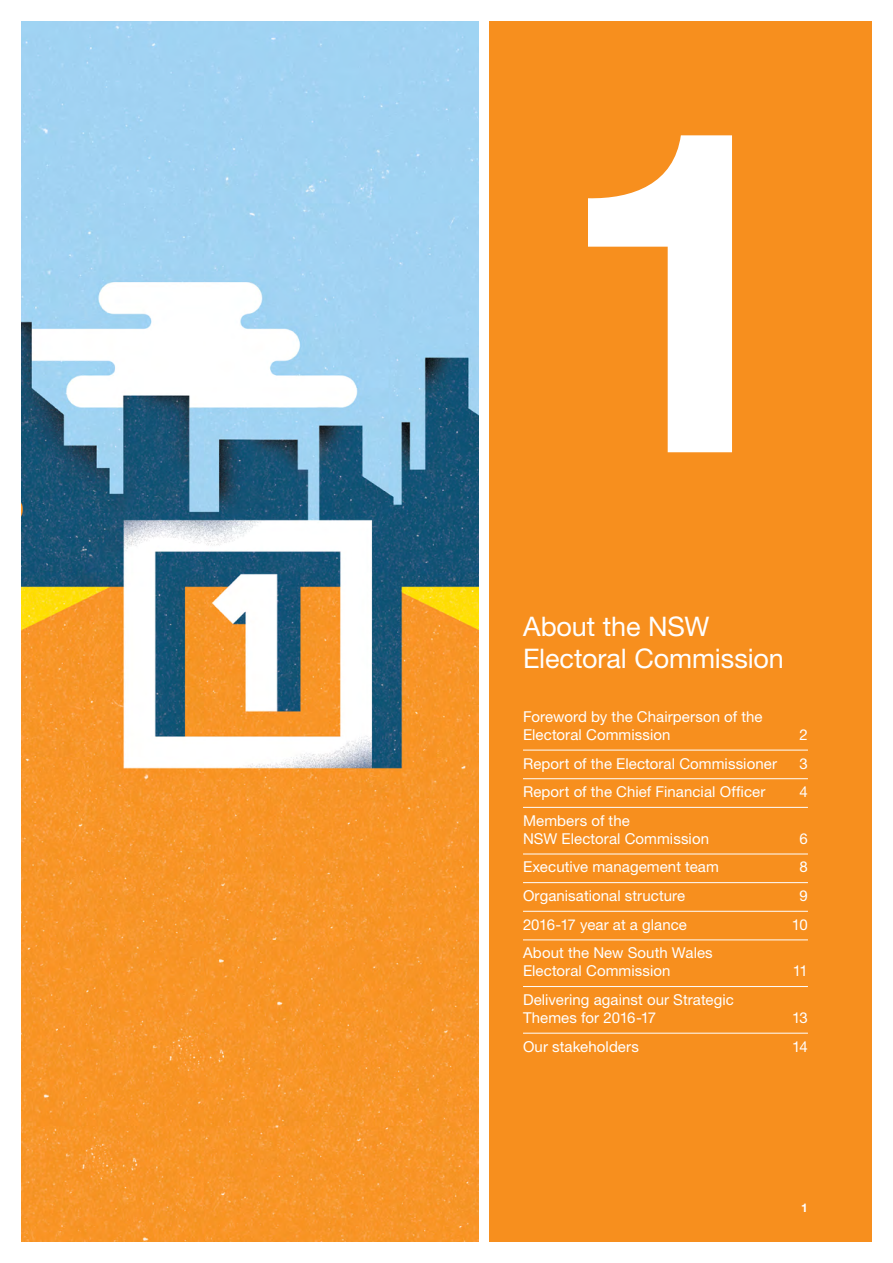
<style>
.page{position:relative;width:893px;height:1263px;background:#fff}
.page>*{position:absolute;margin:0;border:0;box-sizing:border-box;transform-origin:0 0}
.t1{font:700 452.7px "Helvetica Neue LT Std";color:#fff}
.t2{font:27px/32.4px "Helvetica Neue LT Std";letter-spacing:-.005em;color:#fff}
.SS_Contents_page_no{font:15px/18px "Helvetica Neue LT Std";letter-spacing:.005em;color:#fff}
.t3{font:700 12px "Helvetica Neue LT Std";color:#fff}
</style>
<div class="page">
<div style="left:489px;top:21px;width:383px;height:1221px;background:#f78f1e"></div>
<hr style="left:523px;top:750px;width:285px;height:1px;background:#fff">
<hr style="left:523px;top:778px;width:285px;height:1px;background:#fff">
<hr style="left:523px;top:807px;width:285px;height:1px;background:#fff">
<hr style="left:523px;top:854px;width:285px;height:1px;background:#fff">
<hr style="left:523px;top:882px;width:285px;height:1px;background:#fff">
<hr style="left:523px;top:911px;width:285px;height:1px;background:#fff">
<hr style="left:523px;top:939px;width:285px;height:1px;background:#fff">
<hr style="left:523px;top:986px;width:285px;height:1px;background:#fff">
<hr style="left:523px;top:1033px;width:285px;height:1px;background:#fff">
<img style="left:21px;top:21px;width:457px;height:1221px">
<h1 class="t1" style="left:554px;top:11px;width:253px">1</h1>
<p class="t2" style="left:523px;top:610px;width:262px">About the NSW<br>Electoral Commission</p>
<p class="SS_Contents_page_no" style="left:523px;top:707px;width:241px">Foreword by the Chairperson of the<br>Electoral Commission</p>
<p class="SS_Contents_page_no" style="left:800px;top:725px;width:10px">2</p>
<p class="SS_Contents_page_no" style="left:523px;top:754px;width:255px">Report of the Electoral Commissioner</p>
<p class="SS_Contents_page_no" style="left:800px;top:754px;width:10px">3</p>
<p class="SS_Contents_page_no" style="left:523px;top:783px;width:244px">Report of the Chief Financial Officer</p>
<p class="SS_Contents_page_no" style="left:800px;top:783px;width:10px">4</p>
<p class="SS_Contents_page_no" style="left:523px;top:811px;width:188px">Members of the<br>NSW Electoral Commission</p>
<p class="SS_Contents_page_no" style="left:800px;top:829px;width:10px">6</p>
<p class="SS_Contents_page_no" style="left:523px;top:858px;width:197px">Executive management team</p>
<p class="SS_Contents_page_no" style="left:800px;top:858px;width:10px">8</p>
<p class="SS_Contents_page_no" style="left:523px;top:886px;width:164px">Organisational structure</p>
<p class="SS_Contents_page_no" style="left:800px;top:886px;width:10px">9</p>
<p class="SS_Contents_page_no" style="left:523px;top:915px;width:165px">2016-17 year at a glance</p>
<p class="SS_Contents_page_no" style="left:792px;top:915px;width:17px">10</p>
<p class="SS_Contents_page_no" style="left:523px;top:944px;width:191px">About the New South Wales<br>Electoral Commission</p>
<p class="SS_Contents_page_no" style="left:793px;top:962px;width:17px">11</p>
<p class="SS_Contents_page_no" style="left:523px;top:990px;width:212px">Delivering against our Strategic<br>Themes for 2016-17</p>
<p class="SS_Contents_page_no" style="left:792px;top:1008px;width:17px">13</p>
<p class="SS_Contents_page_no" style="left:523px;top:1037px;width:117px">Our stakeholders</p>
<p class="SS_Contents_page_no" style="left:792px;top:1037px;width:17px">14</p>
<p class="t3" style="left:801px;top:1200px;width:8px">1</p>
</div>
